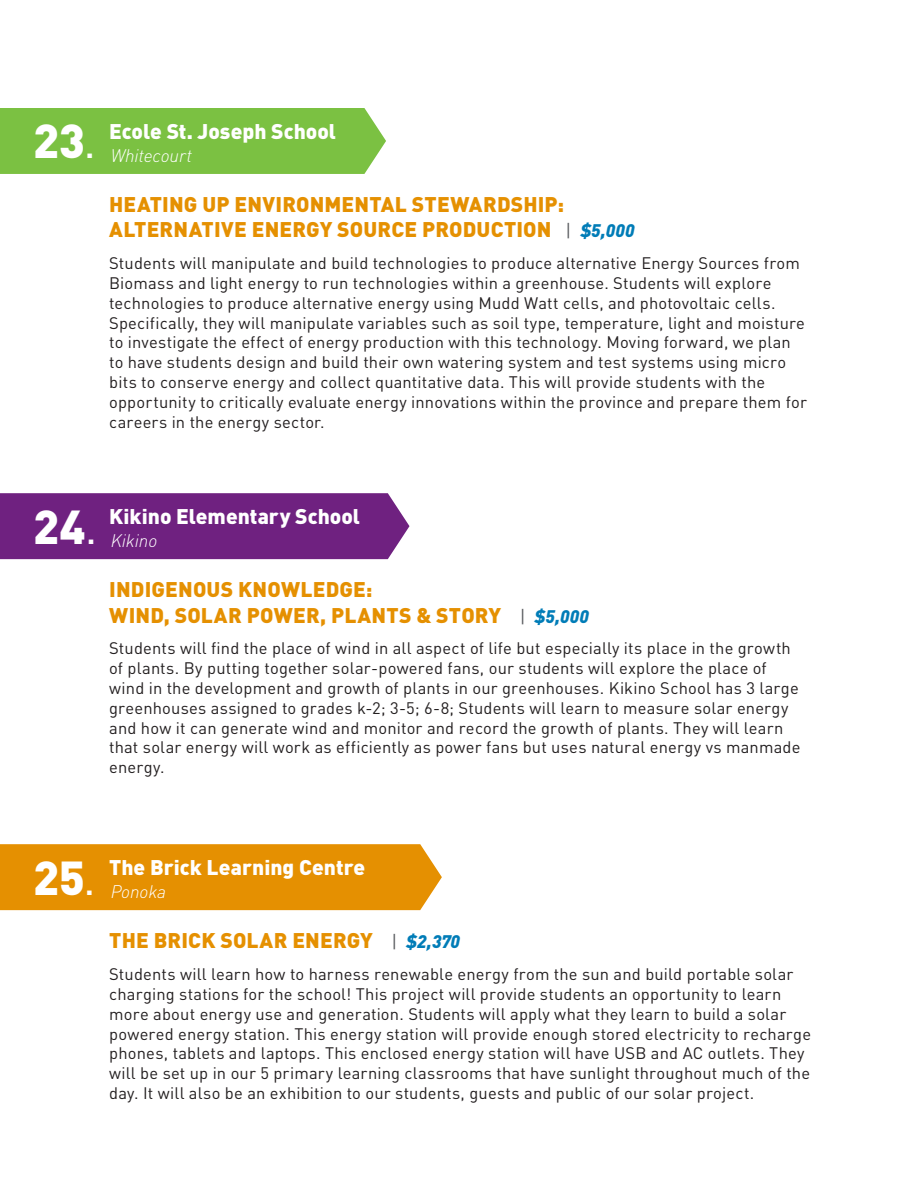
<style>
.page{position:relative;width:918px;height:1188px;background:#fff}
.page>*{position:absolute;margin:0;border:0;box-sizing:border-box;transform-origin:0 0}
.t1{font:900 46.95px "DIN Pro";color:#fff}
.t2{font:900 21px/25.2px "DIN Pro";letter-spacing:.005em;color:#e59001}
.t3{font:900 21px "DIN Pro";color:#fff}
.t4{font:italic 300 18px "DIN Pro";letter-spacing:-.005em;color:#fff}
.t5{font:16.5px/19.8px "DIN Pro";letter-spacing:.01em;color:#231f20}
.s1{font-weight:400}
.s2{font-weight:400;font-size:18px;color:#595c5f}
.s3{font-style:italic;font-size:18px;color:#007cb7}
</style>
<div class="page">
<div style="left:0;top:108px;width:386px;height:66px;background:#7bc142"></div>
<div style="left:0;top:493px;width:410px;height:66px;background:#6f2180"></div>
<div style="left:0;top:844px;width:442px;height:66px;background:#e59001"></div>
<p class="t1" style="left:33px;top:101px;width:65px">23<span class="s1">.</span></p>
<p class="t3" style="left:109px;top:113px;width:228px">Ecole St. Joseph School</p>
<p class="t4" style="left:111px;top:141px;width:83px">Whitecourt</p>
<p class="t2" style="left:109px;top:189px;width:527px">HEATING UP ENVIRONMENTAL STEWARDSHIP:<br>ALTERNATIVE ENERGY SOURCE PRODUCTION <span class="s2">|</span> <span class="s3">$5,000</span></p>
<p class="t5" style="left:109px;top:252px;width:699px">Students will manipulate and build technologies to produce alternative Energy Sources from Biomass and light energy to run technologies within a greenhouse. Students will explore technologies to produce alternative energy using Mudd Watt cells, and photovoltaic cells.<br>Specifically, they will manipulate variables such as soil type, temperature, light and moisture to investigate the effect of energy production with this technology. Moving forward, we plan to have students design and build their own watering system and test systems using micro bits to conserve energy and collect quantitative data. This will provide students with the opportunity to critically evaluate energy innovations within the province and prepare them for careers in the energy sector.</p>
<p class="t1" style="left:33px;top:486px;width:66px">24<span class="s1">.</span></p>
<p class="t3" style="left:109px;top:498px;width:252px">Kikino Elementary School</p>
<p class="t4" style="left:111px;top:526px;width:48px">Kikino</p>
<p class="t2" style="left:109px;top:575px;width:481px">INDIGENOUS KNOWLEDGE:<br>WIND, SOLAR POWER, PLANTS &amp; STORY <span class="s2">|</span> <span class="s3">$5,000</span></p>
<p class="t5" style="left:109px;top:637px;width:693px">Students will find the place of wind in all aspect of life but especially its place in the growth of plants. By putting together solar-powered fans, our students will explore the place of wind in the development and growth of plants in our greenhouses. Kikino School has 3 large greenhouses assigned to grades k-2; 3-5; 6-8; Students will learn to measure solar energy and how it can generate wind and monitor and record the growth of plants. They will learn that solar energy will work as efficiently as power fans but uses natural energy vs manmade energy.</p>
<p class="t1" style="left:33px;top:837px;width:64px">25<span class="s1">.</span></p>
<p class="t3" style="left:109px;top:849px;width:258px">The Brick Learning Centre</p>
<p class="t4" style="left:111px;top:877px;width:57px">Ponoka</p>
<p class="t2" style="left:109px;top:926px;width:352px">THE BRICK SOLAR ENERGY <span class="s2">|</span> <span class="s3">$2,370</span></p>
<p class="t5" style="left:109px;top:963px;width:703px">Students will learn how to harness renewable energy from the sun and build portable solar charging stations for the school! This project will provide students an opportunity to learn more about energy use and generation. Students will apply what they learn to build a solar powered energy station. This energy station will provide enough stored electricity to recharge phones, tablets and laptops. This enclosed energy station will have USB and AC outlets. They will be set up in our 5 primary learning classrooms that have sunlight throughout much of the day. It will also be an exhibition to our students, guests and public of our solar project.</p>
</div>
